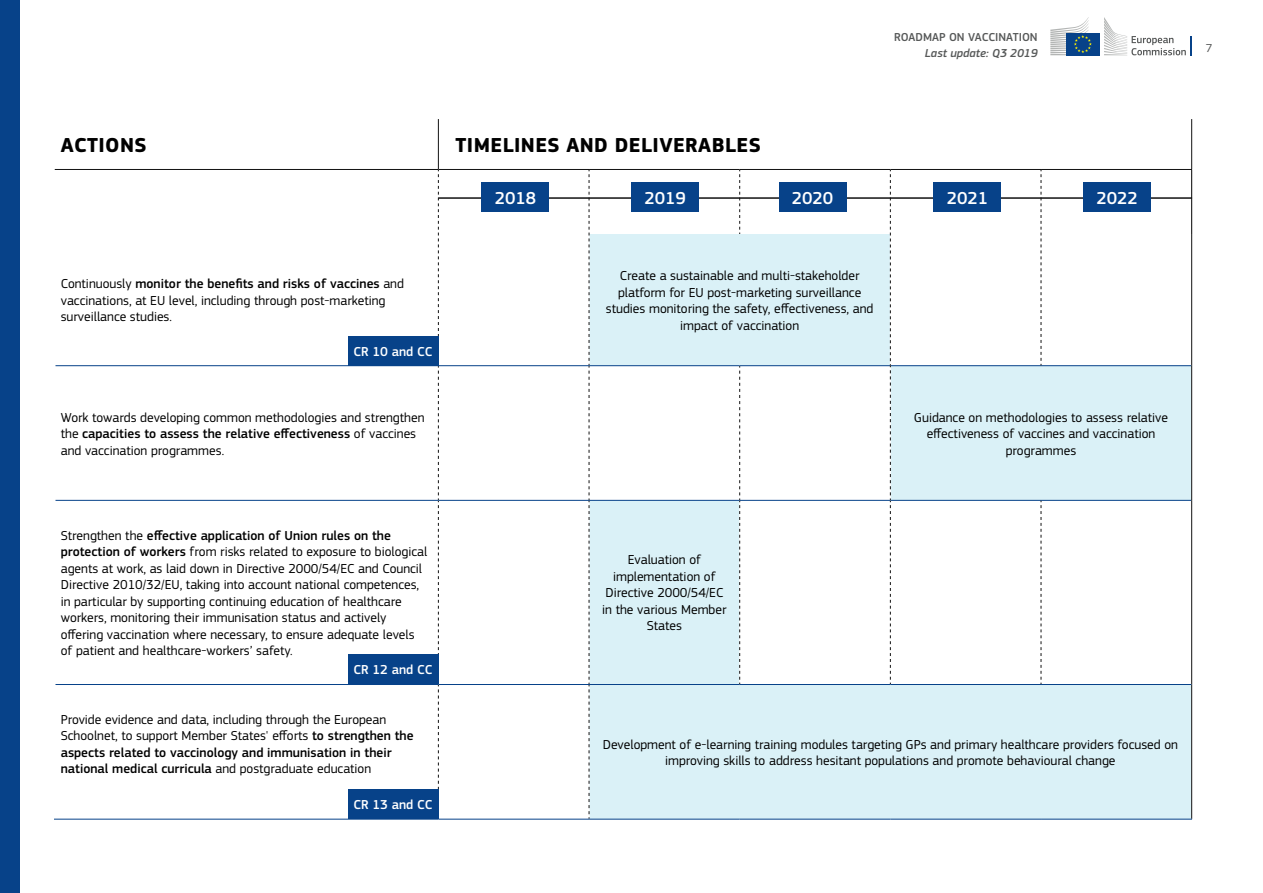
<style>
.page{position:relative;width:1263px;height:893px;background:#fff}
.page>*{position:absolute;margin:0;border:0;box-sizing:border-box;transform-origin:0 0}
.t1{font:700 21px "EC Square Sans Pro";letter-spacing:.02em;color:#000}
.t2{font:500 18px "EC Square Sans Pro";color:#fff}
.t3{font:13.5px/16.5px "EC Square Sans Pro";color:#000}
.t4{font:500 13.5px "EC Square Sans Pro";color:#fff}
.t5{font:500 12px "EC Square Sans Pro";color:#565858}
.t6{font:italic 500 12px "EC Square Sans Pro";color:#565858}
.t7{font:12px "EC Square Sans Pro";color:#565858}
.s1{font-weight:500}
</style>
<div class="page">
<svg style="left:1104px;top:17px;width:88px;height:38px"></svg>
<div style="left:1066px;top:33px;width:34px;height:22px;background:#074289"></div>
<svg style="left:1050px;top:17px;width:42px;height:38px"></svg>
<div style="left:0;top:0;width:19px;height:893px;background:#074289"></div>
<svg style="left:590px;top:234px;width:601px;height:585px;fill:#daf1f7"></svg>
<hr style="left:1191px;top:119px;width:1px;height:50px;background:#121212">
<hr style="left:1191px;top:170px;width:1px;height:64px;background:#000">
<hr style="left:891px;top:365px;width:150px;height:1px;background:#074289">
<hr style="left:1041px;top:365px;width:150px;height:1px;background:#074289">
<hr style="left:890px;top:500px;width:151px;height:1px;background:#074289">
<hr style="left:1041px;top:500px;width:150px;height:1px;background:#074289">
<hr style="left:589px;top:365px;width:151px;height:1px;background:#074289">
<hr style="left:589px;top:500px;width:151px;height:1px;background:#074289">
<hr style="left:740px;top:365px;width:150px;height:1px;background:#074289">
<hr style="left:740px;top:500px;width:150px;height:1px;background:#074289">
<hr style="left:438px;top:365px;width:151px;height:1px;background:#074289">
<hr style="left:438px;top:500px;width:151px;height:1px;background:#074289">
<hr style="left:1191px;top:366px;width:1px;height:134px;background:#121212">
<hr style="left:55px;top:169px;width:383px;height:1px;background:#121212">
<hr style="left:438px;top:169px;width:151px;height:1px;background:#121212">
<hr style="left:589px;top:169px;width:151px;height:1px;background:#121212">
<hr style="left:740px;top:169px;width:150px;height:1px;background:#121212">
<svg style="left:739px;top:170px;width:1px;height:64px"></svg>
<hr style="left:890px;top:169px;width:151px;height:1px;background:#121212">
<hr style="left:1041px;top:169px;width:151px;height:1px;background:#121212">
<svg style="left:1041px;top:170px;width:1px;height:195px"></svg>
<hr style="left:1191px;top:234px;width:1px;height:132px;background:#121212">
<svg style="left:438px;top:170px;width:1px;height:649px"></svg>
<svg style="left:589px;top:170px;width:1px;height:649px"></svg>
<svg style="left:739px;top:366px;width:1px;height:318px"></svg>
<hr style="left:1191px;top:684px;width:1px;height:135px;background:#121212">
<svg style="left:890px;top:170px;width:1px;height:514px"></svg>
<svg style="left:1041px;top:501px;width:1px;height:183px"></svg>
<hr style="left:1191px;top:500px;width:1px;height:184px;background:#121212">
<hr style="left:438px;top:119px;width:1px;height:50px;background:#121212">
<hr style="left:54px;top:819px;width:384px;height:1px;background:#074289">
<hr style="left:438px;top:819px;width:151px;height:1px;background:#074289">
<hr style="left:589px;top:819px;width:151px;height:1px;background:#074289">
<hr style="left:740px;top:819px;width:150px;height:1px;background:#074289">
<hr style="left:890px;top:819px;width:151px;height:1px;background:#074289">
<hr style="left:1041px;top:819px;width:151px;height:1px;background:#074289">
<hr style="left:56px;top:684px;width:382px;height:1px;background:#074289">
<hr style="left:438px;top:684px;width:151px;height:1px;background:#074289">
<hr style="left:589px;top:684px;width:151px;height:1px;background:#074289">
<hr style="left:740px;top:684px;width:150px;height:1px;background:#074289">
<hr style="left:890px;top:684px;width:151px;height:1px;background:#074289">
<hr style="left:1041px;top:684px;width:150px;height:1px;background:#074289">
<hr style="left:56px;top:500px;width:382px;height:1px;background:#074289">
<hr style="left:56px;top:365px;width:382px;height:1px;background:#074289">
<div style="left:348px;top:336px;width:90px;height:30px;background:#074289"></div>
<div style="left:348px;top:654px;width:90px;height:30px;background:#074289"></div>
<div style="left:348px;top:789px;width:90px;height:30px;background:#074289"></div>
<hr style="left:438px;top:197px;width:754px;height:2px;background:#121212">
<div style="left:482px;top:182px;width:67px;height:30px;background:#074289"></div>
<div style="left:631px;top:182px;width:68px;height:30px;background:#074289"></div>
<div style="left:779px;top:182px;width:67px;height:30px;background:#074289"></div>
<div style="left:934px;top:182px;width:67px;height:30px;background:#074289"></div>
<div style="left:1083px;top:182px;width:68px;height:30px;background:#074289"></div>
<p class="t5" style="left:894px;top:30px;width:145px">ROADMAP ON VACCINATION</p>
<p class="t6" style="left:925px;top:46px;width:114px">Last update: Q3 2019</p>
<p class="t7" style="left:1206px;top:41px;width:8px">7</p>
<h1 class="t1" style="left:61px;top:132px;width:87px">ACTIONS</h1>
<h1 class="t1" style="left:456px;top:132px;width:307px">TIMELINES AND DELIVERABLES</h1>
<h2 class="t2" style="left:495px;top:188px;width:43px">2018</h2>
<h2 class="t2" style="left:644px;top:188px;width:43px">2019</h2>
<h2 class="t2" style="left:792px;top:188px;width:43px">2020</h2>
<h2 class="t2" style="left:947px;top:188px;width:43px">2021</h2>
<h2 class="t2" style="left:1096px;top:188px;width:43px">2022</h2>
<p class="t3" style="left:61px;top:276px;width:345px">Continuously <span class="s1">monitor the benefits and risks of vaccines</span> and vaccinations, at EU level, including through post-marketing surveillance studies.</p>
<p class="t3" style="left:606px;top:268px;width:269px;text-align:center">Create a sustainable and multi-stakeholder platform for EU post-marketing surveillance studies monitoring the safety, effectiveness, and impact of vaccination</p>
<p class="t4" style="left:354px;top:344px;width:80px">CR 10 and CC</p>
<p class="t3" style="left:61px;top:409px;width:365px">Work towards developing common methodologies and strengthen the <span class="s1">capacities to assess the relative effectiveness</span> of vaccines and vaccination programmes.</p>
<p class="t3" style="left:914px;top:409px;width:256px;text-align:center">Guidance on methodologies to assess relative effectiveness of vaccines and vaccination programmes</p>
<p class="t3" style="left:61px;top:527px;width:368px">Strengthen the <span class="s1">effective application of Union rules on the protection of workers</span> from risks related to exposure to biological agents at work, as laid down in Directive 2000/54/EC and Council Directive 2010/32/EU, taking into account national competences, in particular by supporting continuing education of healthcare workers, monitoring their immunisation status and actively offering vaccination where necessary, to ensure adequate levels of patient and healthcare-workers’ safety.</p>
<p class="t4" style="left:354px;top:661px;width:80px">CR 12 and CC</p>
<p class="t3" style="left:61px;top:711px;width:354px">Provide evidence and data, including through the European Schoolnet, to support Member States' efforts <span class="s1">to strengthen the aspects related to vaccinology and immunisation in their national medical curricula</span> and postgraduate education</p>
<p class="t4" style="left:354px;top:796px;width:80px">CR 13 and CC</p>
<p class="t3" style="left:602px;top:552px;width:126px;text-align:center">Evaluation of implementation of<br>Directive 2000/54/EC in the various Member<br>States</p>
<p class="t3" style="left:603px;top:736px;width:577px;text-align:center">Development of e-learning training modules targeting GPs and primary healthcare providers focused on improving skills to address hesitant populations and promote behavioural change</p>
</div>
